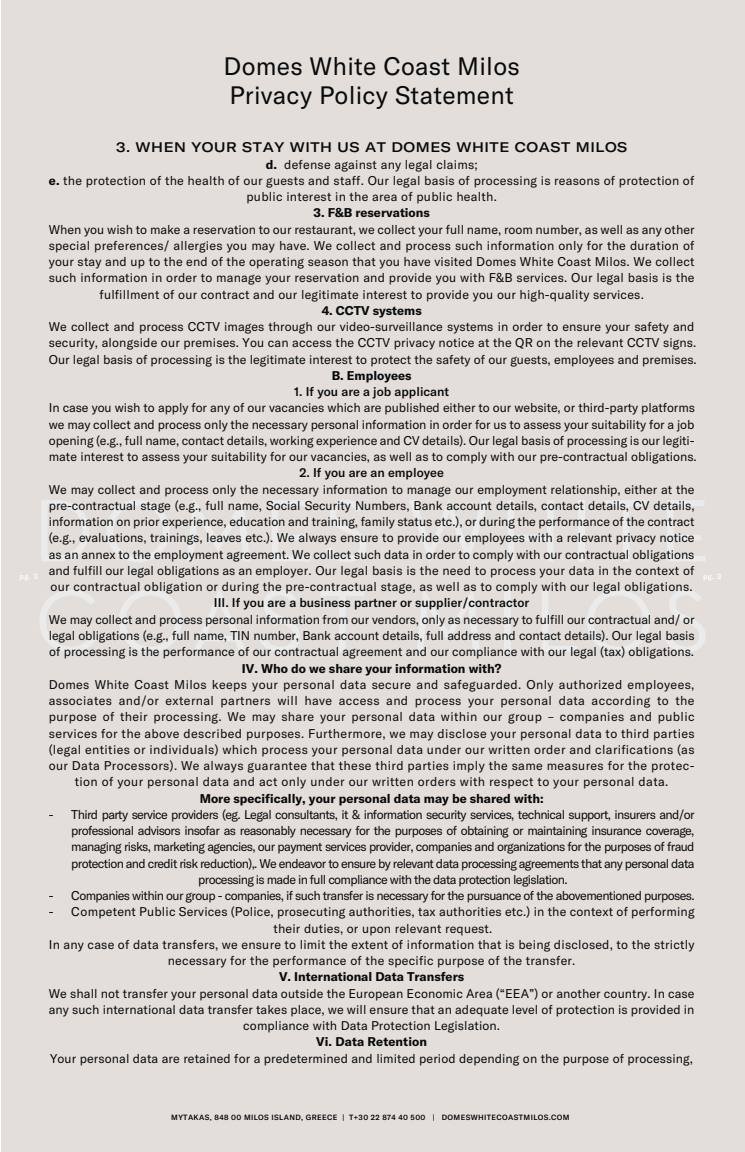
<style>
.page{position:relative;width:745px;height:1152px;background:#fff}
.page>*{position:absolute;margin:0;border:0;box-sizing:border-box;transform-origin:0 0}
.t1{font:24.88px/28.8px "GT America";letter-spacing:.01em;color:#070a0b}
.t2{font:500 expanded 13.75px "GT America";letter-spacing:.04em;color:#070a0b}
.t3{font:12.5px/16.2px "GT America";letter-spacing:.005em;color:#070a0b;text-align:center}
.t4{font:12.5px/16.2px "GT America";letter-spacing:.03em;color:#070a0b;text-align:center}
.t5{font:12.5px "GT America";letter-spacing:-.05em;color:#070a0b}
.t6{font:700 12.5px "GT America";color:#070a0b}
.t7{font:12.5px "GT America";letter-spacing:-.045em;color:#070a0b}
.t8{font:500 12.5px "GT America";color:#070a0b}
.t9{font:500 7.5px "GT America";letter-spacing:.05em;color:#000001}
.t10{font:500 7.5px "GT America";color:#fff}
.s1{font-weight:700}
</style>
<div class="page">
<div style="left:1px;top:0;width:743px;height:1152px;background:#e4dedb"></div>
<svg style="left:41px;top:500px;width:48px;height:61px"></svg>
<svg style="left:107px;top:500px;width:62px;height:62px"></svg>
<svg style="left:187px;top:500px;width:63px;height:61px"></svg>
<svg style="left:272px;top:500px;width:38px;height:61px"></svg>
<svg style="left:326px;top:500px;width:40px;height:62px"></svg>
<svg style="left:409px;top:500px;width:79px;height:62px"></svg>
<svg style="left:508px;top:500px;width:45px;height:61px"></svg>
<div style="left:577px;top:500px;width:7px;height:61px;background:#eaebea"></div>
<svg style="left:604px;top:500px;width:43px;height:61px"></svg>
<svg style="left:667px;top:500px;width:38px;height:61px"></svg>
<svg style="left:40px;top:590px;width:55px;height:62px"></svg>
<svg style="left:119px;top:590px;width:63px;height:62px"></svg>
<svg style="left:194px;top:590px;width:51px;height:62px"></svg>
<svg style="left:260px;top:590px;width:40px;height:62px"></svg>
<svg style="left:321px;top:591px;width:43px;height:61px"></svg>
<svg style="left:417px;top:590px;width:62px;height:62px"></svg>
<div style="left:504px;top:590px;width:6px;height:62px;background:#eaebea"></div>
<svg style="left:542px;top:591px;width:35px;height:61px"></svg>
<svg style="left:587px;top:590px;width:62px;height:62px"></svg>
<svg style="left:666px;top:590px;width:39px;height:62px"></svg>
<h1 class="t1" style="left:223px;top:52px;width:297px">Domes White Coast Milos<br>Privacy Policy Statement</h1>
<p class="t2" style="left:116px;top:139px;width:512px">3. WHEN YOUR STAY WITH US AT DOMES WHITE COAST MILOS</p>
<p class="t3" style="left:49px;top:156px;width:646px"><span class="s1">d.</span> defense against any legal claims;<br><span class="s1">e.</span> the protection of the health of our guests and staff. Our legal basis of processing is reasons of protection of public interest in the area of public health.</p>
<p class="t6" style="left:313px;top:205px;width:118px">3. F&amp;B reservations</p>
<p class="t3" style="left:49px;top:221px;width:647px">When you wish to make a reservation to our restaurant, we collect your full name, room number, as well as any other special preferences/ allergies you may have. We collect and process such information only for the duration of your stay and up to the end of the operating season that you have visited Domes White Coast Milos. We collect such information in order to manage your reservation and provide you with F&amp;B services. Our legal basis is the fulfillment of our contract and our legitimate interest to provide you our high-quality services.</p>
<p class="t6" style="left:321px;top:303px;width:101px">4. CCTV systems</p>
<p class="t3" style="left:49px;top:318px;width:649px;text-align:left">We collect and process CCTV images through our video-surveillance systems in order to ensure your safety and security, alongside our premises. You can access the CCTV privacy notice at the QR on the relevant CCTV signs.<br>Our legal basis of processing is the legitimate interest to protect the safety of our guests, employees and premises.</p>
<p class="t6" style="left:331px;top:368px;width:81px">B. Employees</p>
<p class="t8" style="left:294px;top:384px;width:157px">1. If you are a job applicant</p>
<p class="t3" style="left:49px;top:400px;width:649px;text-align:left">In case you wish to apply for any of our vacancies which are published either to our website, or third-party platforms we may collect and process only the necessary personal information in order for us to assess your suitability for a job opening (e.g., full name, contact details, working experience and CV details). Our legal basis of processing is our legiti&shy;mate interest to assess your suitability for our vacancies, as well as to comply with our pre-contractual obligations.</p>
<p class="t8" style="left:299px;top:465px;width:146px">2. If you are an employee</p>
<p class="t3" style="left:49px;top:481px;width:647px;text-align:justify">We may collect and process only the necessary information to manage our employment relationship, either at the pre-contractual stage (e.g., full name, Social Security Numbers, Bank account details, contact details, CV details, information on prior experience, education and training, family status etc.), or during the performance of the contract (e.g., evaluations, trainings, leaves etc.). We always ensure to provide our employees with a relevant privacy notice as an annex to the employment agreement. We collect such data in order to comply with our contractual obligations and fulfill our legal obligations as an employer. Our legal basis is the need to process your data in the context of our contractual obligation or during the pre-contractual stage, as well as to comply with our legal obligations.</p>
<p class="t8" style="left:214px;top:595px;width:317px">III. If you are a business partner or supplier/contractor</p>
<p class="t3" style="left:49px;top:611px;width:646px;text-align:justify">We may collect and process personal information from our vendors, only as necessary to fulfill our contractual and/ or legal obligations (e.g., full name, TIN number, Bank account details, full address and contact details). Our legal basis of processing is the performance of our contractual agreement and our compliance with our legal (tax) obligations.</p>
<p class="t6" style="left:242px;top:660px;width:261px">IV. Who do we share your information with?</p>
<p class="t4" style="left:49px;top:676px;width:647px">Domes White Coast Milos keeps your personal data secure and safeguarded. Only authorized employees, associates and/or external partners will have access and process your personal data according to the purpose of their processing. We may share your personal data within our group – companies and public services for the above described purposes. Furthermore, we may disclose your personal data to third parties (legal entities or individuals) which process your personal data under our written order and clarifications (as our Data Processors). We always guarantee that these third parties imply the same measures for the protec&shy;tion of your personal data and act only under our written orders with respect to your personal data.</p>
<p class="t6" style="left:199px;top:790px;width:345px">More specifically, your personal data may be shared with:</p>
<p class="t5" style="left:49px;top:807px;width:647px">- Third party service providers (eg. Legal consultants, it &amp; information security services, technical support, insurers and/or</p>
<p class="t5" style="left:71px;top:823px;width:624px">professional advisors insofar as reasonably necessary for the purposes of obtaining or maintaining insurance coverage,</p>
<p class="t5" style="left:71px;top:839px;width:624px">managing risks, marketing agencies, our payment services provider, companies and organizations for the purposes of fraud</p>
<p class="t5" style="left:71px;top:855px;width:624px">protection and credit risk reduction),. We endeavor to ensure by relevant data processing agreements that any personal data</p>
<p class="t5" style="left:198px;top:872px;width:370px">processing is made in full compliance with the data protection legislation.</p>
<p class="t7" style="left:49px;top:888px;width:647px">- Companies within our group - companies, if such transfer is necessary for the pursuance of the abovementioned purposes.</p>
<p class="t3" style="left:49px;top:903px;width:647px">- Competent Public Services (Police, prosecuting authorities, tax authorities etc.) in the context of performing</p>
<p class="t3" style="left:273px;top:920px;width:220px">their duties, or upon relevant request.</p>
<p class="t3" style="left:49px;top:936px;width:647px">In any case of data transfers, we ensure to limit the extent of information that is being disclosed, to the strictly</p>
<p class="t3" style="left:168px;top:952px;width:409px">necessary for the performance of the specific purpose of the transfer.</p>
<p class="t6" style="left:279px;top:969px;width:186px">V. International Data Transfers</p>
<p class="t3" style="left:49px;top:985px;width:647px">We shall not transfer your personal data outside the European Economic Area (“EEA”) or another country. In case any such international data transfer takes place, we will ensure that an adequate level of protection is provided in compliance with Data Protection Legislation.</p>
<p class="t6" style="left:316px;top:1034px;width:112px">Vi. Data Retention</p>
<p class="t3" style="left:50px;top:1050px;width:644px">Your personal data are retained for a predetermined and limited period depending on the purpose of processing,</p>
<p class="t10" style="left:20px;top:572px;width:20px">pg. 3</p>
<p class="t10" style="left:702px;top:572px;width:20px">pg. 3</p>
<p class="t9" style="left:171px;top:1112px;width:399px">MYTAKAS, 848 00 MILOS ISLAND, GREECE | T+30 22 874 40 500 | DOMESWHITECOASTMILOS.COM</p>
</div>
